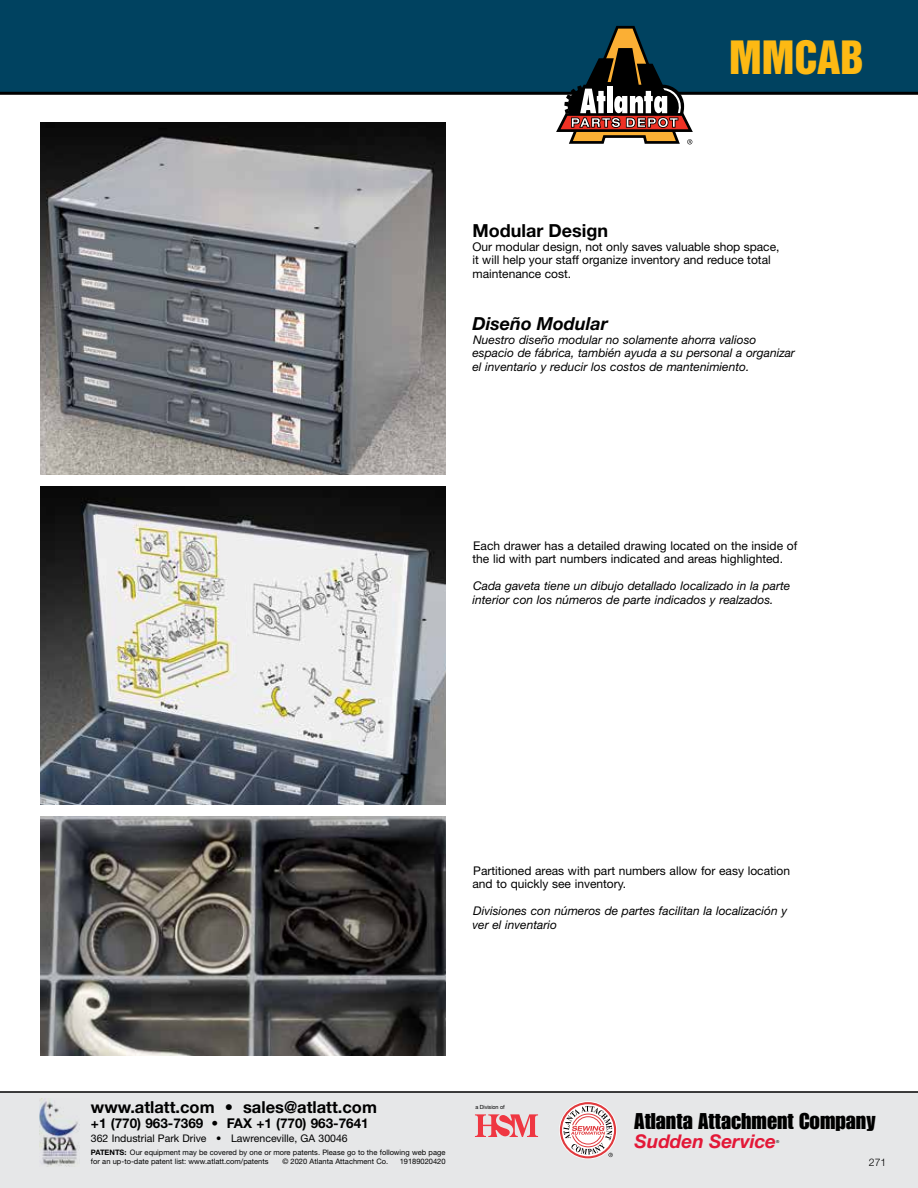
<style>
.page{position:relative;width:918px;height:1188px;background:#fff}
.page>*{position:absolute;margin:0;border:0;box-sizing:border-box;transform-origin:0 0}
.t1{font:42px "Helvetica Inserat LT Std";color:#fdb913}
.t2{font:22.35px "Impact LT Std";color:#000}
.t3{font:italic 700 18.9px "Helvetica Neue LT Std";color:#e31837}
.t4{font:700 18px "Helvetica Neue LT Std";color:#000}
.t5{font:italic 700 18px "Helvetica Neue LT Std";color:#000}
.t6{font:700 16.5px "Helvetica Neue LT Std";color:#000}
.t7{font:700 13.5px "Helvetica Neue LT Std";color:#000}
.t8{font:italic 12px/13.5px "Helvetica Neue LT Std";color:#000}
.t9{font:12px/13.5px "Helvetica Neue LT Std";color:#000}
.t10{font:10.5px "Helvetica Neue LT Std";color:#000}
.t11{font:300 10.5px "Helvetica Neue LT Std";color:#000}
.t12{font:7.5px/9px "Helvetica Neue LT Std";color:#000}
.t13{font:5.7px "Helvetica Neue LT Std";letter-spacing:-.005em;color:#000;scale:.96 1}
.t14{font:4.05px "Helvetica Neue LT Std";color:#000}
.s1{font-weight:700}
</style>
<div class="page">
<div style="left:0;top:0;width:918px;height:92px;background:#004260"></div>
<hr style="left:0;top:92px;width:918px;height:3px;background:#000">
<div style="left:0;top:1092px;width:918px;height:96px;background:#e6e7e8"></div>
<hr style="left:0;top:1091px;width:918px;height:2px;background:#000">
<div style="left:40px;top:1092px;width:43px;height:77px;background:#e6e7e8"></div>
<img style="left:40px;top:1098px;width:40px;height:68px">
<svg style="left:560px;top:1102px;width:56px;height:56px"></svg>
<svg style="left:475px;top:1114px;width:63px;height:23px"></svg>
<img style="left:40px;top:486px;width:406px;height:319px">
<img style="left:40px;top:122px;width:406px;height:352px">
<img style="left:40px;top:816px;width:405px;height:239px">
<svg style="left:552px;top:25px;width:143px;height:120px"></svg>
<h1 class="t1" style="left:729px;top:32px;width:136px">MMCAB</h1>
<h3 class="t4" style="left:472px;top:220px;width:137px">Modular Design</h3>
<p class="t9" style="left:473px;top:240px;width:308px">Our modular design, not only saves valuable shop space, it will help your staff organize inventory and reduce total maintenance cost.</p>
<h3 class="t5" style="left:472px;top:313px;width:137px">Diseño Modular</h3>
<p class="t8" style="left:472px;top:333px;width:324px">Nuestro diseño modular no solamente ahorra valioso espacio de fábrica, también ayuda a su personal a organizar el inventario y reducir los costos de mantenimiento.</p>
<p class="t9" style="left:472px;top:538px;width:326px">Each drawer has a detailed drawing located on the inside of the lid with part numbers indicated and areas highlighted.</p>
<p class="t8" style="left:472px;top:579px;width:319px">Cada gaveta tiene un dibujo detallado localizado in la parte interior con los números de parte indicados y realzados.</p>
<p class="t9" style="left:472px;top:864px;width:319px">Partitioned areas with part numbers allow for easy location and to quickly see inventory.</p>
<p class="t8" style="left:472px;top:904px;width:316px">Divisiones con números de partes facilitan la localización y ver el inventario</p>
<h3 class="t6" style="left:91px;top:1097px;width:287px">www.atlatt.com • sales@atlatt.com</h3>
<p class="t7" style="left:91px;top:1115px;width:279px">+1 (770) 963-7369 • FAX +1 (770) 963-7641</p>
<p class="t10" style="left:91px;top:1132px;width:258px">362 Industrial Park Drive • Lawrenceville, GA 30046</p>
<p class="t12" style="left:91px;top:1148px;width:356px"><span class="s1">PATENTS:</span> Our equipment may be covered by one or more patents. Please go to the following web page for an up-to-date patent list: www.atlatt.com/patents</p>
<p class="t12" style="left:282px;top:1157px;width:107px">© 2020 Atlanta Attachment Co.</p>
<p class="t12" style="left:400px;top:1157px;width:47px">19189020420</p>
<p class="t13" style="left:475px;top:1104px;width:32px">a Division of</p>
<h2 class="t2" style="left:634px;top:1108px;width:243px">Atlanta Attachment Company</h2>
<h3 class="t3" style="left:635px;top:1130px;width:143px">Sudden Service</h3>
<p class="t14" style="left:776px;top:1139px;width:5px">®</p>
<p class="t11" style="left:869px;top:1155px;width:19px">271</p>
</div>
